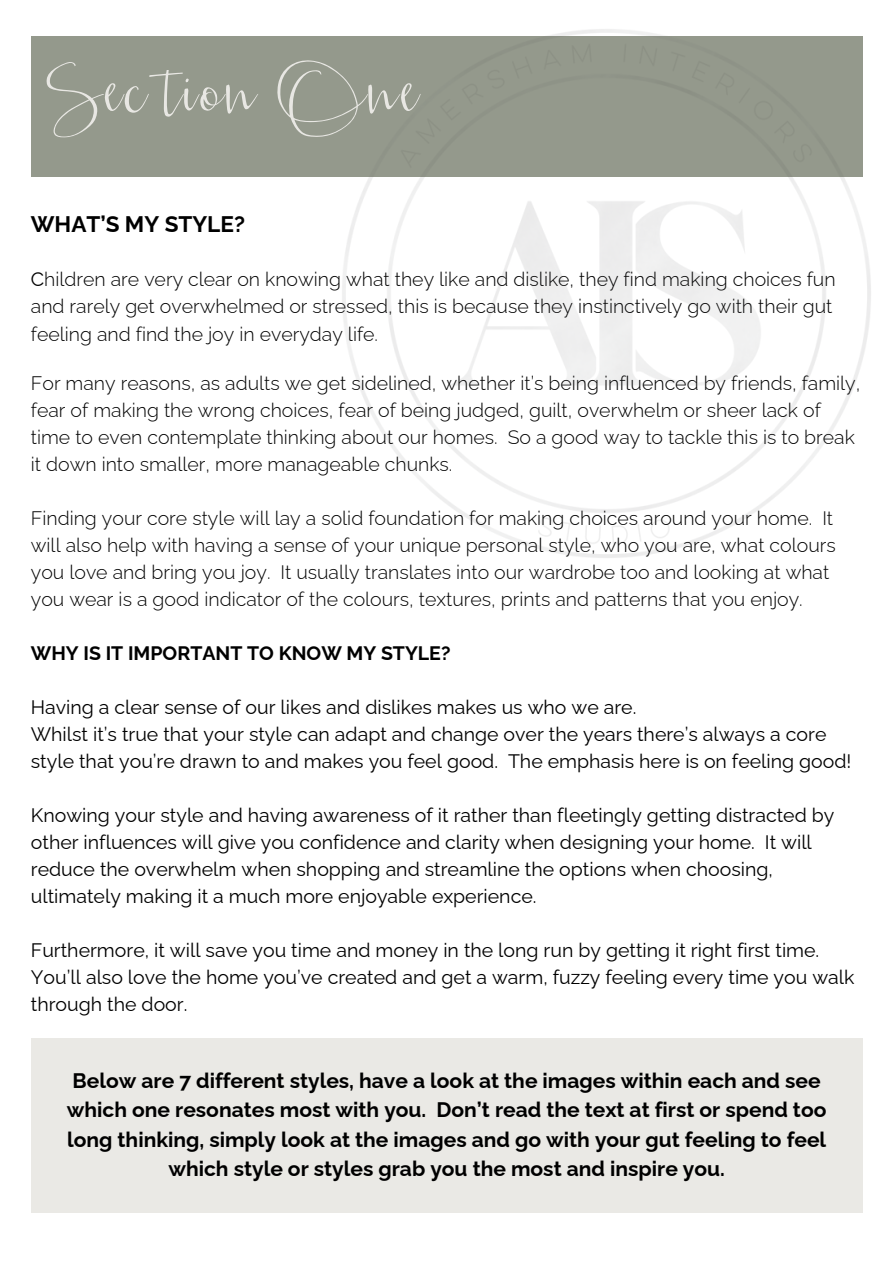
<style>
.page{position:relative;width:893px;height:1264px;background:#fff}
.page>*{position:absolute;margin:0;border:0;box-sizing:border-box;transform-origin:0 0}
.t1{font:70.5px "Caleigh";color:#e8e7e3}
.t2{font:700 22.5px "Raleway";color:#000}
.t3{font:700 21px/29.2px "Raleway";color:#000;text-align:center}
.t4{font:300 19.5px/27px "Raleway";color:#000}
.t5{font:19.5px/27px "Raleway";color:#000}
.t6{font:700 19.5px "Raleway";color:#000}
.s1{font-weight:400}
</style>
<div class="page">
<div style="left:31px;top:37px;width:831px;height:140px;background:#94998c"></div>
<div style="left:31px;top:1037px;width:831px;height:175px;background:#e8e7e3"></div>
<p class="t1" style="left:46px;top:40px;width:376px">Section One</p>
<h1 class="t2" style="left:31px;top:211px;width:215px">WHAT’S MY STYLE?</h1>
<h2 class="t4" style="left:31px;top:266px;width:806px"><span class="s1">C</span>hildren are very clear on knowing what they like and dislike, they find making choices fun and rarely get overwhelmed or stressed, this is because they instinctively go with their gut feeling and find the joy in everyday life.</h2>
<p class="t4" style="left:31px;top:369px;width:831px">For many reasons, as adults we get sidelined, whether it’s being influenced by friends, family, fear of making the wrong choices, fear of being judged, guilt, overwhelm or sheer lack of time to even contemplate thinking about our homes. So a good way to tackle this is to break it down into smaller, more manageable chunks.</p>
<p class="t4" style="left:31px;top:504px;width:806px">Finding your core style will lay a solid foundation for making choices around your home. It will also help with having a sense of your unique personal style, who you are, what colours you love and bring you joy. It usually translates into our wardrobe too and looking at what you wear is a good indicator of the colours, textures, prints and patterns that you enjoy.</p>
<p class="t6" style="left:31px;top:642px;width:421px">WHY IS IT IMPORTANT TO KNOW MY STYLE?</p>
<h4 class="t5" style="left:31px;top:693px;width:607px">Having a clear sense of our likes and dislikes makes us who we are.</h4>
<p class="t5" style="left:31px;top:720px;width:822px">Whilst it’s true that your style can adapt and change over the years there’s always a core style that you’re drawn to and makes you feel good. The emphasis here is on feeling good!</p>
<p class="t5" style="left:31px;top:801px;width:805px">Knowing your style and having awareness of it rather than fleetingly getting distracted by other influences will give you confidence and clarity when designing your home. It will reduce the overwhelm when shopping and streamline the options when choosing, ultimately making it a much more enjoyable experience.</p>
<p class="t5" style="left:31px;top:936px;width:825px">Furthermore, it will save you time and money in the long run by getting it right first time.<br>You’ll also love the home you’ve created and get a warm, fuzzy feeling every time you walk through the door.</p>
<p class="t3" style="left:67px;top:1066px;width:761px">Below are 7 different styles, have a look at the images within each and see which one resonates most with you. Don’t read the text at first or spend too long thinking, simply look at the images and go with your gut feeling to feel which style or styles grab you the most and inspire you.</p>
</div>
